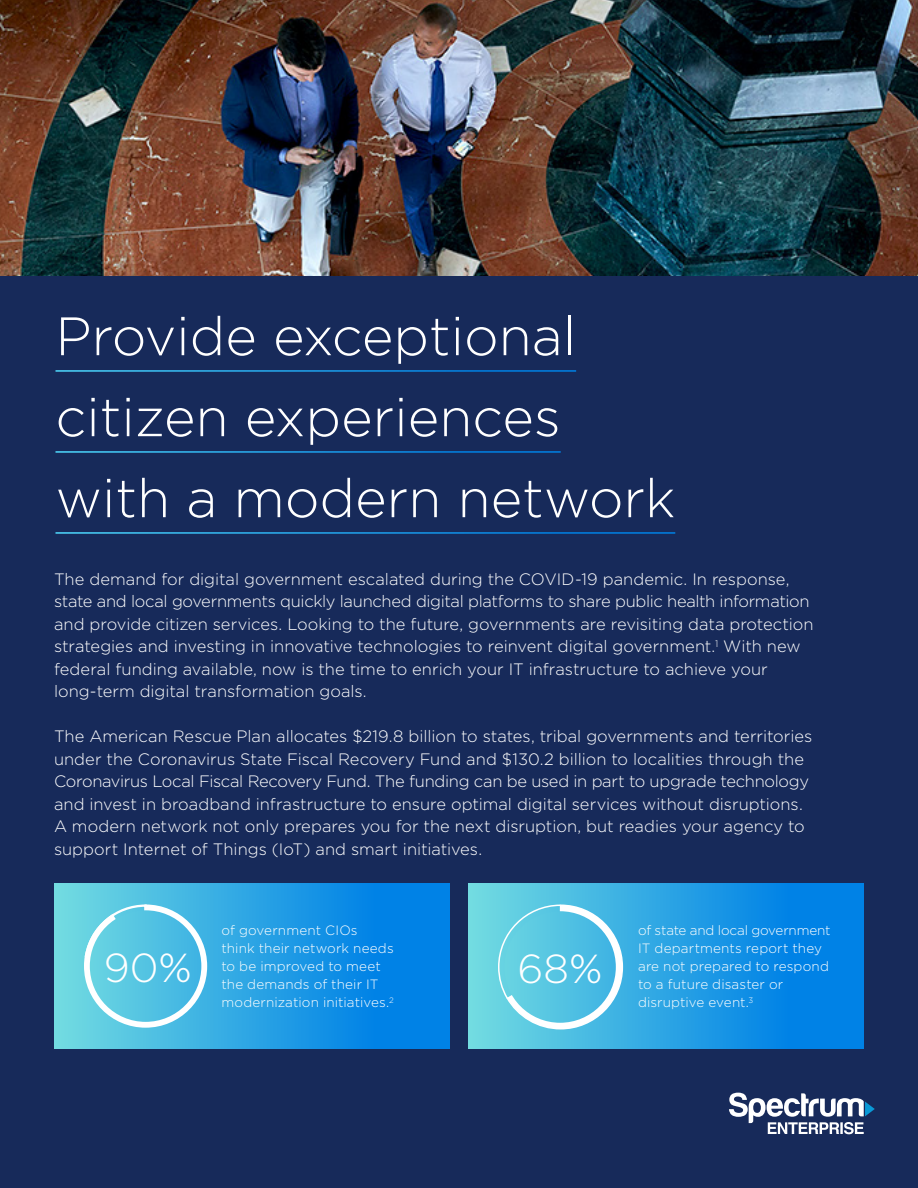
<style>
.page{position:relative;width:918px;height:1188px;background:#172a5a}
.page>*{position:absolute;margin:0;border:0;box-sizing:border-box;transform-origin:0 0}
.t1{font:300 54px/81px "Gotham";color:#fff}
.t2{font:300 40.5px "Gotham";color:#fff}
.t3{font:300 16.5px/22.5px "Gotham";letter-spacing:-.005em;color:#fff}
.t4{font:300 13.5px/18px "Gotham";letter-spacing:.005em;color:#fff}
</style>
<div class="page">
<div style="left:54px;top:884px;width:396px;height:165px;background:linear-gradient(to right,#6fd9e1,#0074e7)"></div>
<div style="left:468px;top:884px;width:396px;height:165px;background:linear-gradient(to right,#6fd9e1,#0074e7)"></div>
<svg style="left:83px;top:903px;width:125px;height:126px;background:#8cd6eb"></svg>
<div style="left:90px;top:910px;width:111px;height:112px;background:linear-gradient(to right,#6ad5e2,#3fb3e3);border-radius:56px"></div>
<img style="left:0;top:0;width:918px;height:276px">
<svg style="left:497px;top:904px;width:127px;height:126px;background:#87d5ea"></svg>
<div style="left:504px;top:911px;width:112px;height:112px;background:linear-gradient(to right,#68d4e1,#42b4e4);border-radius:56px"></div>
<hr style="left:56px;top:370px;width:520px;height:2px;background:#fff">
<hr style="left:56px;top:451px;width:505px;height:2px;background:#fff">
<hr style="left:56px;top:532px;width:619px;height:2px;background:#fff">
<svg style="left:729px;top:1093px;width:146px;height:41px"></svg>
<h1 class="t1" style="left:56px;top:294px;width:621px">Provide exceptional citizen experiences with a modern network</h1>
<p class="t3" style="left:54px;top:567px;width:761px">The demand for digital government escalated during the COVID-19 pandemic. In response, state and local governments quickly launched digital platforms to share public health information and provide citizen services. Looking to the future, governments are revisiting data protection strategies and investing in innovative technologies to reinvent digital government.<sup>1</sup> With new federal funding available, now is the time to enrich your IT infrastructure to achieve your long-term digital transformation goals.</p>
<p class="t3" style="left:54px;top:725px;width:760px">The American Rescue Plan allocates $219.8 billion to states, tribal governments and territories under the Coronavirus State Fiscal Recovery Fund and $130.2 billion to localities through the Coronavirus Local Fiscal Recovery Fund. The funding can be used in part to upgrade technology and invest in broadband infrastructure to ensure optimal digital services without disruptions.<br>A modern network not only prepares you for the next disruption, but readies your agency to support Internet of Things (IoT) and smart initiatives.</p>
<h2 class="t2" style="left:104px;top:942px;width:90px">90%</h2>
<p class="t4" style="left:221px;top:921px;width:174px">of government CIOs think their network needs to be improved to meet the demands of their IT modernization initiatives.<sup>2</sup></p>
<p class="t4" style="left:638px;top:921px;width:194px">of state and local government<br>IT departments report they are not prepared to respond to a future disaster or disruptive event.<sup>3</sup></p>
<h2 class="t2" style="left:518px;top:943px;width:86px">68%</h2>
</div>
